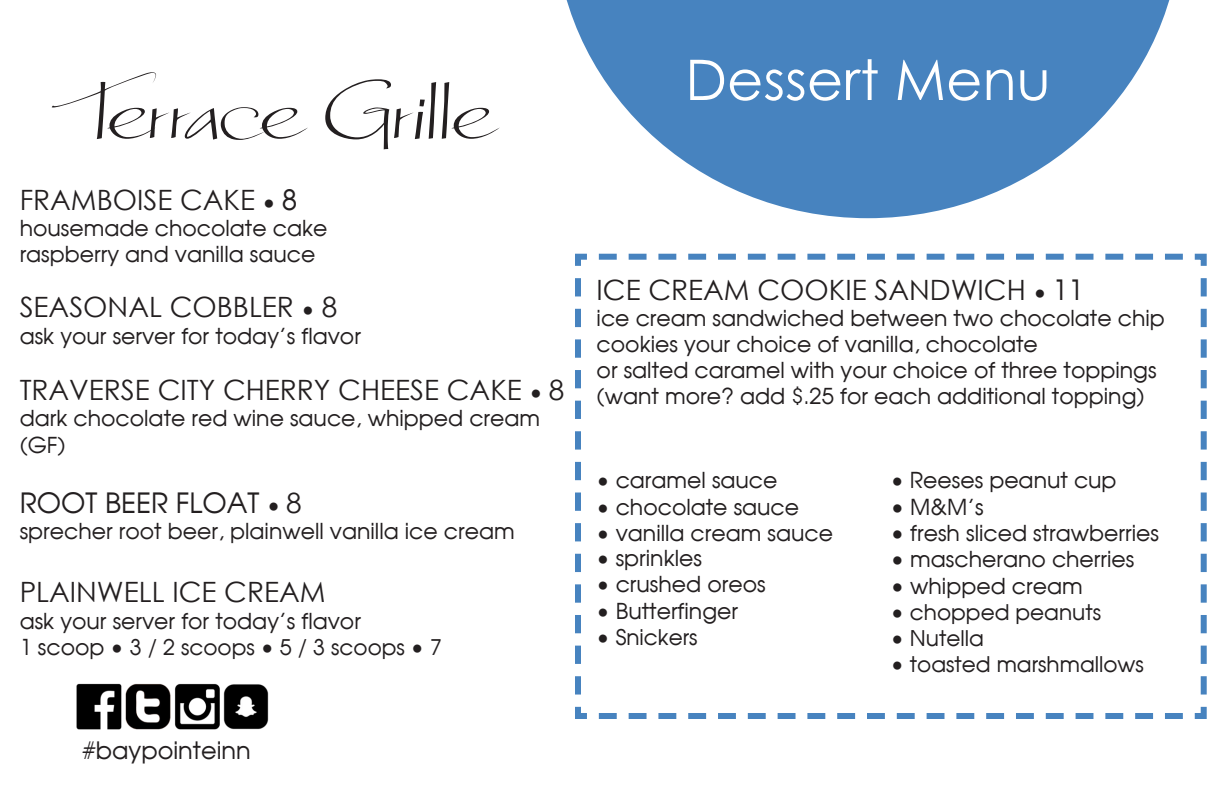
<style>
.page{position:relative;width:1224px;height:792px;background:#fff}
.page>*{position:absolute;margin:0;border:0;box-sizing:border-box;transform-origin:0 0}
.t1{font:104px "Daly Hand";color:#231f20}
.t2{font:56px "Century Gothic";color:#fff}
.t3{font:28px "Century Gothic";color:#231f20}
.t4{font:28px "Moderne";color:#231f20}
.t5{font:24px "Moderne";color:#231f20}
.t6{font:22px/26.4px "Moderne";color:#231f20}
.t7{font:21.6px "Moderne";color:#231f20}
.s1{font-family:"Moderne";font-size:21.6px}
.s2{font-family:"Moderne"}
.s3{font-size:21.6px}
.s4{font-family:"Century Gothic"}
.s5{font-size:22px}
</style>
<div class="page">
<svg style="left:566px;top:0;width:604px;height:218px;fill:#4783bf"></svg>
<img style="left:76px;top:683px;width:193px;height:47px">
<svg style="left:575px;top:253px;width:632px;height:466px"></svg>
<p class="t1" style="left:78px;top:47px;width:415px">Terrace Grille</p>
<p class="t3" style="left:20px;top:180px;width:279px">FRAMBOISE CAKE <span class="s1">•</span> <span class="s2">8</span></p>
<p class="t6" style="left:20px;top:214px;width:309px">housemade chocolate cake</p>
<p class="t6" style="left:20px;top:241px;width:297px">raspberry and vanilla sauce</p>
<p class="t3" style="left:20px;top:288px;width:319px">SEASONAL COBBLER <span class="s1">•</span> 8</p>
<p class="t6" style="left:20px;top:322px;width:343px">ask your server for today’s flavor</p>
<p class="t3" style="left:20px;top:370px;width:546px">TRAVERSE CITY CHERRY CHEESE CAKE <span class="s1">•</span> 8</p>
<p class="t6" style="left:20px;top:405px;width:522px">dark chocolate red wine sauce, whipped cream (GF)</p>
<p class="t4" style="left:20px;top:485px;width:284px">ROOT BEER FLOAT <span class="s3">•</span> <span class="s4">8</span></p>
<p class="t6" style="left:20px;top:517px;width:497px">sprecher root beer, plainwell vanilla ice cream</p>
<p class="t3" style="left:20px;top:573px;width:307px">PLAINWELL ICE CREAM</p>
<p class="t6" style="left:20px;top:607px;width:343px">ask your server for today’s flavor</p>
<p class="t7" style="left:20px;top:634px;width:424px"><span class="s5">1 scoop</span> • 3 / 2 scoops • 5 / 3 scoops • 7</p>
<p class="t5" style="left:83px;top:735px;width:170px">#baypointeinn</p>
<p class="t2" style="left:685px;top:41px;width:367px">Dessert Menu</p>
<p class="t3" style="left:597px;top:270px;width:489px">ICE CREAM COOKIE SANDWICH <span class="s1">•</span> <span class="s2">11</span></p>
<p class="t6" style="left:597px;top:305px;width:570px">ice cream sandwiched between two chocolate chip cookies your choice of vanilla, chocolate</p>
<p class="t6" style="left:597px;top:356px;width:562px">or salted caramel with your choice of three toppings</p>
<p class="t6" style="left:597px;top:382px;width:549px">(want more? add $.25 for each additional topping)</p>
<p class="t6" style="left:597px;top:467px;width:182px"><span class="s3">•</span> caramel sauce</p>
<p class="t6" style="left:597px;top:493px;width:204px"><span class="s3">•</span> chocolate sauce</p>
<p class="t6" style="left:597px;top:519px;width:238px"><span class="s3">•</span> vanilla cream sauce</p>
<p class="t6" style="left:597px;top:545px;width:107px"><span class="s3">•</span> sprinkles</p>
<p class="t6" style="left:597px;top:571px;width:171px"><span class="s3">•</span> crushed oreos</p>
<p class="t6" style="left:597px;top:597px;width:143px"><span class="s3">•</span> Butterfinger</p>
<p class="t7" style="left:597px;top:623px;width:103px">• Snickers</p>
<p class="t6" style="left:891px;top:467px;width:227px"><span class="s3">•</span> Reeses peanut cup</p>
<p class="t6" style="left:891px;top:493px;width:94px">• M&amp;M’s</p>
<p class="t6" style="left:891px;top:519px;width:270px">• fresh sliced strawberries</p>
<p class="t6" style="left:891px;top:546px;width:245px">• mascherano cherries</p>
<p class="t6" style="left:891px;top:572px;width:193px">• whipped cream</p>
<p class="t7" style="left:891px;top:598px;width:212px">• chopped peanuts</p>
<p class="t7" style="left:891px;top:624px;width:94px">• Nutella</p>
<p class="t7" style="left:891px;top:650px;width:255px">• toasted marshmallows</p>
</div>
